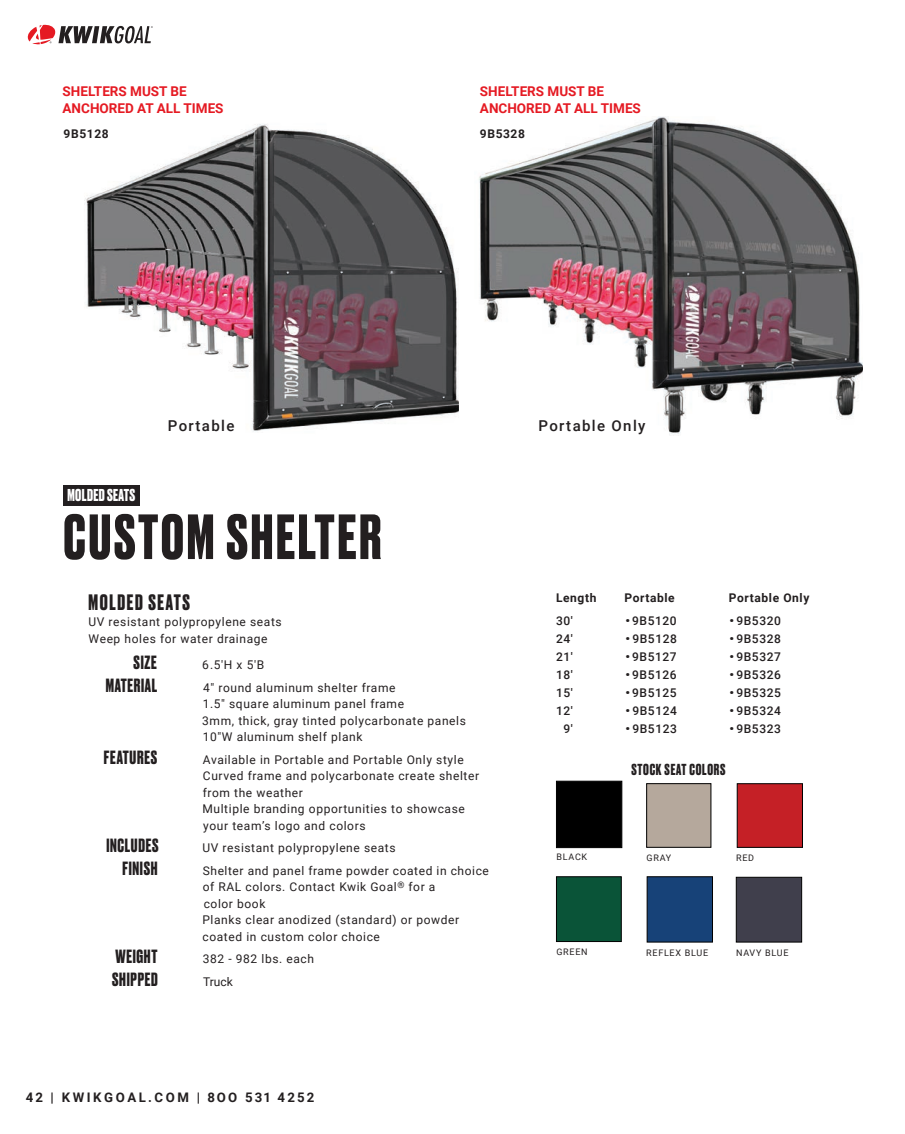
<style>
.page{position:relative;width:905px;height:1134px;background:#fff}
.page>*{position:absolute;margin:0;border:0;box-sizing:border-box;transform-origin:0 0}
.t1{font:700 60px "Druk";letter-spacing:.05em;color:#231f20}
.t2{font:700 21px "Druk";letter-spacing:.08em;color:#231f20}
.t3{font:700 18px "Druk";letter-spacing:.04em;color:#231f20}
.No_Spacing{font:700 16.2px "Druk";letter-spacing:.02em;color:#fff}
.t4{font:500 15px "Roboto";letter-spacing:.09em;color:#231f20}
.t5{font:700 15px "Druk";letter-spacing:.05em;color:#231f20}
.t6{font:700 13.5px "Roboto";color:#e51a23}
.t7{font:700 13.2px "Roboto";letter-spacing:.185em;color:#231f20}
.t8{font:12px/16.5px "Roboto";letter-spacing:.05em;color:#231f20}
.t9{font:500 12px "Roboto";letter-spacing:.05em;color:#231f20}
.t10{font:700 12px "Roboto";letter-spacing:.05em;color:#231f20}
.t11{font:9px "Roboto";letter-spacing:.08em;color:#231f20}
</style>
<div class="page">
<img style="left:479px;top:116px;width:383px;height:319px">
<img style="left:84px;top:124px;width:375px;height:308px">
<div style="left:63px;top:485px;width:77px;height:20px;background:#231f20"></div>
<div style="left:736px;top:783px;width:66px;height:65px;background:#c52026;border:1px solid #000"></div>
<div style="left:646px;top:783px;width:65px;height:65px;background:#b5a89c;border:1px solid #000"></div>
<div style="left:556px;top:876px;width:65px;height:66px;background:#0a5438;border:1px solid #000"></div>
<div style="left:646px;top:876px;width:66px;height:66px;background:#174278;border:1px solid #000"></div>
<div style="left:736px;top:877px;width:66px;height:65px;background:#403f4c;border:1px solid #000"></div>
<div style="left:556px;top:781px;width:66px;height:67px;background:#000;border:1px solid #000"></div>
<svg style="left:27px;top:24px;width:126px;height:21px"></svg>
<p class="t6" style="left:63px;top:82px;width:126px">SHELTERS MUST BE</p>
<p class="t6" style="left:63px;top:98px;width:162px">ANCHORED AT ALL TIMES</p>
<p class="t6" style="left:480px;top:82px;width:126px">SHELTERS MUST BE</p>
<p class="t6" style="left:480px;top:98px;width:162px">ANCHORED AT ALL TIMES</p>
<p class="t10" style="left:64px;top:125px;width:47px">9B5128</p>
<p class="t10" style="left:480px;top:125px;width:47px">9B5328</p>
<p class="No_Spacing" style="left:68px;top:484px;width:69px">MOLDED SEATS</p>
<p class="t4" style="left:168px;top:415px;width:68px">Portable</p>
<p class="t4" style="left:538px;top:415px;width:108px">Portable Only</p>
<p class="t1" style="left:63px;top:496px;width:319px">CUSTOM SHELTER</p>
<p class="t2" style="left:88px;top:588px;width:103px">MOLDED SEATS</p>
<p class="t8" style="left:88px;top:613px;width:195px">UV resistant polypropylene seats</p>
<p class="t8" style="left:88px;top:630px;width:180px">Weep holes for water drainage</p>
<p class="t3" style="left:133px;top:650px;width:25px">SIZE</p>
<p class="t8" style="left:202px;top:656px;width:63px">6.5′H x 5′B</p>
<p class="t3" style="left:106px;top:673px;width:53px">MATERIAL</p>
<p class="t8" style="left:203px;top:679px;width:194px">4″ round aluminum shelter frame</p>
<p class="t8" style="left:203px;top:695px;width:203px">1.5″ square aluminum panel frame</p>
<p class="t8" style="left:202px;top:712px;width:265px">3mm, thick, gray tinted polycarbonate panels</p>
<p class="t8" style="left:203px;top:728px;width:161px">10″W aluminum shelf plank</p>
<p class="t3" style="left:104px;top:745px;width:55px">FEATURES</p>
<p class="t8" style="left:203px;top:751px;width:262px">Available in Portable and Portable Only style</p>
<p class="t8" style="left:203px;top:767px;width:278px">Curved frame and polycarbonate create shelter from the weather</p>
<p class="t8" style="left:202px;top:800px;width:264px">Multiple branding opportunities to showcase your team’s logo and colors</p>
<p class="t3" style="left:106px;top:833px;width:54px">INCLUDES</p>
<p class="t8" style="left:202px;top:839px;width:195px">UV resistant polypropylene seats</p>
<p class="t3" style="left:122px;top:856px;width:37px">FINISH</p>
<p class="t8" style="left:203px;top:862px;width:288px">Shelter and panel frame powder coated in choice of RAL colors. Contact Kwik Goal<sup>®</sup> for a<br>color book</p>
<p class="t8" style="left:202px;top:911px;width:258px">Planks clear anodized (standard) or powder coated in custom color choice</p>
<p class="t3" style="left:115px;top:944px;width:43px">WEIGHT</p>
<p class="t8" style="left:203px;top:950px;width:113px">382 - 982 lbs. each</p>
<p class="t3" style="left:112px;top:967px;width:47px">SHIPPED</p>
<p class="t8" style="left:203px;top:973px;width:31px">Truck</p>
<p class="t7" style="left:26px;top:1088px;width:290px">42 | KWIKGOAL.COM | 8OO 531 4252</p>
<p class="t10" style="left:556px;top:589px;width:42px">Length</p>
<p class="t10" style="left:624px;top:589px;width:52px">Portable</p>
<p class="t10" style="left:729px;top:589px;width:82px">Portable Only</p>
<p class="t9" style="left:556px;top:612px;width:18px">30′</p>
<p class="t9" style="left:624px;top:612px;width:54px"><sup>.</sup>9B5120</p>
<p class="t9" style="left:729px;top:612px;width:54px"><sup>.</sup>9B5320</p>
<p class="t9" style="left:556px;top:630px;width:18px">24′</p>
<p class="t9" style="left:625px;top:630px;width:54px"><sup>.</sup>9B5128</p>
<p class="t9" style="left:729px;top:630px;width:54px"><sup>.</sup>9B5328</p>
<p class="t9" style="left:556px;top:648px;width:18px">21′</p>
<p class="t9" style="left:624px;top:648px;width:54px"><sup>.</sup>9B5127</p>
<p class="t9" style="left:729px;top:648px;width:54px"><sup>.</sup>9B5327</p>
<p class="t9" style="left:556px;top:666px;width:18px">18′</p>
<p class="t9" style="left:624px;top:666px;width:54px"><sup>.</sup>9B5126</p>
<p class="t9" style="left:729px;top:666px;width:54px"><sup>.</sup>9B5326</p>
<p class="t9" style="left:556px;top:684px;width:18px">15′</p>
<p class="t9" style="left:624px;top:684px;width:54px"><sup>.</sup>9B5125</p>
<p class="t9" style="left:729px;top:684px;width:54px"><sup>.</sup>9B5325</p>
<p class="t9" style="left:556px;top:702px;width:18px">12′</p>
<p class="t9" style="left:625px;top:702px;width:54px"><sup>.</sup>9B5124</p>
<p class="t9" style="left:729px;top:702px;width:54px"><sup>.</sup>9B5324</p>
<p class="t9" style="left:563px;top:720px;width:11px">9′</p>
<p class="t9" style="left:625px;top:720px;width:54px"><sup>.</sup>9B5123</p>
<p class="t9" style="left:729px;top:720px;width:54px"><sup>.</sup>9B5323</p>
<p class="t11" style="left:556px;top:851px;width:32px">BLACK</p>
<p class="t5" style="left:631px;top:759px;width:95px">STOCK SEAT COLORS</p>
<p class="t11" style="left:646px;top:852px;width:26px">GRAY</p>
<p class="t11" style="left:736px;top:852px;width:19px">RED</p>
<p class="t11" style="left:556px;top:946px;width:33px">GREEN</p>
<p class="t11" style="left:646px;top:946px;width:63px">REFLEX BLUE</p>
<p class="t11" style="left:736px;top:946px;width:54px">NAVY BLUE</p>
</div>
